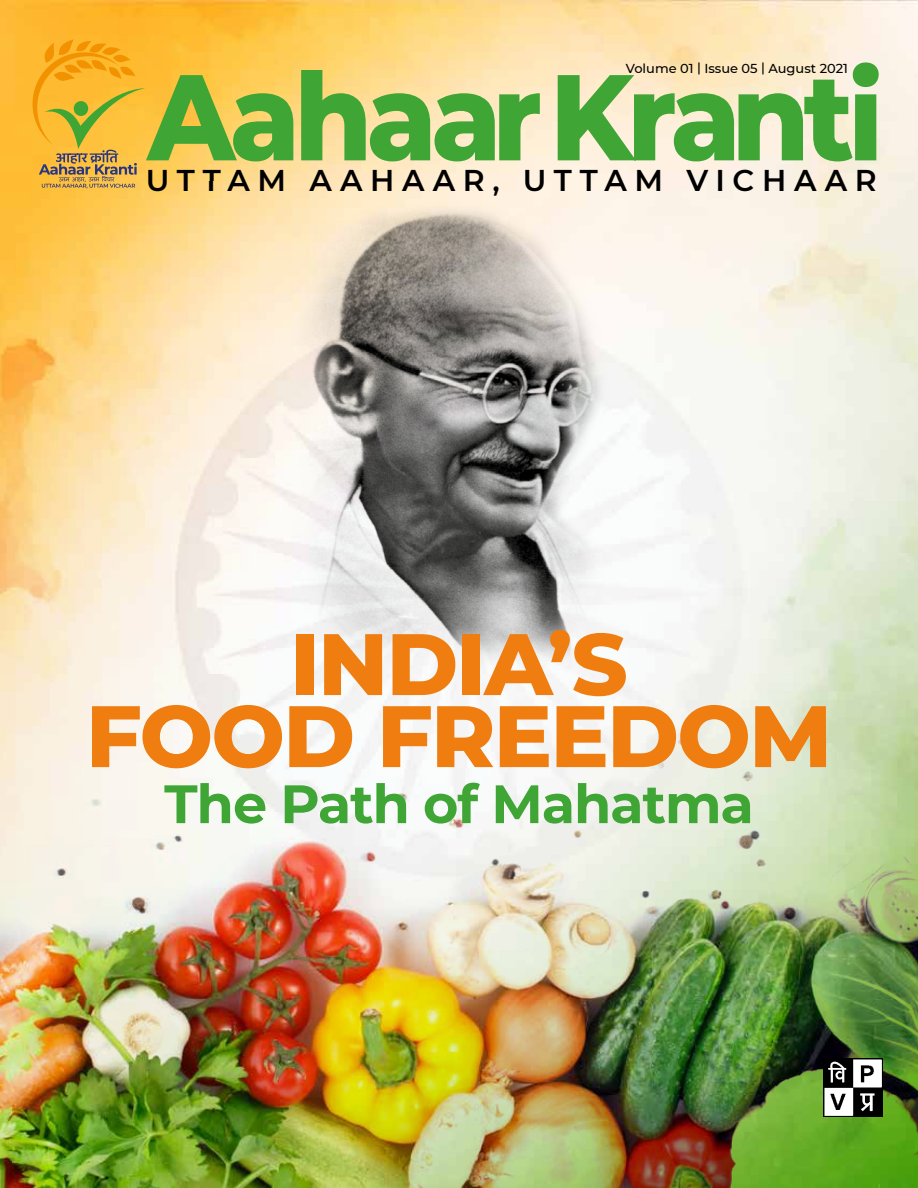
<style>
.page{position:relative;width:918px;height:1188px;background:#fff}
.page>*{position:absolute;margin:0;border:0;box-sizing:border-box;transform-origin:0 0}
.t1{font:800 87px/72px "Montserrat";letter-spacing:-.02em;color:#ef7d0f;text-align:center}
.t2{font:700 54px "Montserrat";letter-spacing:-.02em;color:#3fa535}
.t3{font:600 30px "Montserrat";letter-spacing:.255em;color:#000}
.t4{font:500 12.9px "Montserrat";color:#000}
</style>
<div class="page">
<img style="left:0;top:0;width:918px;height:360px">
<img style="left:0;top:360px;width:918px;height:828px">
<svg style="left:33px;top:39px;width:113px;height:149px;background:#e5b035"></svg>
<svg style="left:146px;top:62px;width:733px;height:99px;background:#a2c471"></svg>
<img style="left:205px;top:182px;width:503px;height:503px">
<img style="left:824px;top:1059px;width:58px;height:57px">
<p class="t4" style="left:626px;top:60px;width:224px">Volume 01 | Issue 05 | August 2021</p>
<h3 class="t3" style="left:146px;top:159px;width:732px">UTTAM AAHAAR, UTTAM VICHAAR</h3>
<h1 class="t1" style="left:86px;top:623px;width:748px">INDIA’S<br>FOOD FREEDOM</h1>
<h2 class="t2" style="left:164px;top:765px;width:591px">The Path of Mahatma</h2>
</div>
